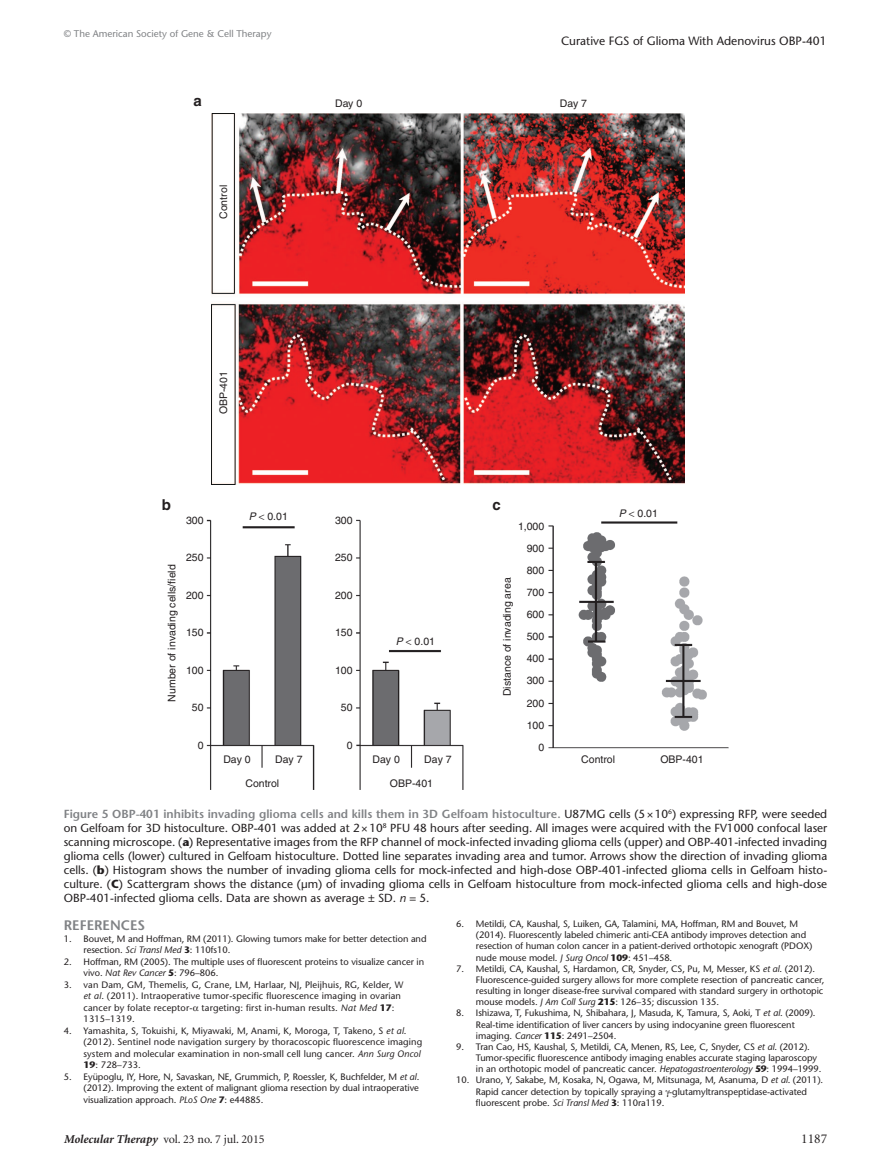
<style>
.page{position:relative;width:891px;height:1175px;background:#fff}
.page>*{position:absolute;margin:0;border:0;box-sizing:border-box;transform-origin:0 0}
.t1{font:700 15px "Helvetica";color:#231f20}
.t2{font:600 13.8px "ITC Stone Sans";color:#808285}
.t3{font:13.5px "Minion";color:#231f20}
.t4{font:12px "Stone Sans";color:#231f20}
.t5{font:12px "Minion";color:#231f20}
.t6{font:11.7px/14.1px "Stone Sans";color:#231f20;text-align:justify}
.t7{font:600 11.7px "ITC Stone Sans";color:#808285}
.t8{font:10.5px/22px "Helvetica";color:#231f20;text-align:right}
.t9{font:9.75px "Stone Sans";color:#808285}
.t10{font:9.3px/11.1px "Stone Sans";letter-spacing:-.005em;color:#231f20}
.t11{font:9.3px/11.6px "Stone Sans";letter-spacing:.015em;color:#231f20}
.s1{font-style:italic}
.s2{font-family:"Stone Sans";font-weight:400;color:#231f20}
.s3{font-weight:700}
.s4{font-weight:700;font-style:italic}
</style>
<div class="page">
<img style="left:211px;top:113px;width:474px;height:371px">
<img style="left:207px;top:519px;width:522px;height:271px">
<svg style="left:406px;top:639px;width:5px;height:6px"></svg>
<p class="t9" style="left:64px;top:28px;width:209px">© The American Society of Gene &amp; Cell Therapy</p>
<p class="t4" style="left:561px;top:34px;width:267px">Curative FGS of Glioma With Adenovirus OBP-401</p>
<h1 class="t1" style="left:193px;top:92px;width:10px">a</h1>
<p class="t8" style="left:560px;top:92px;width:29px">Day 7</p>
<p class="t8" style="left:335px;top:92px;width:29px">Day 0</p>
<p class="t8" style="left:212px;top:219px;width:35px;rotate:-90deg">Control</p>
<p class="t8" style="left:212px;top:414px;width:45px;rotate:-90deg">OBP-401</p>
<h1 class="t1" style="left:162px;top:495px;width:11px">b</h1>
<h1 class="t1" style="left:492px;top:495px;width:10px">c</h1>
<p class="t8" style="left:249px;top:505px;width:41px"><span class="s1">P</span> 0.01</p>
<p class="t8" style="left:619px;top:503px;width:41px"><span class="s1">P</span> 0.01</p>
<p class="t8" style="left:335px;top:509px;width:19px">300</p>
<p class="t8" style="left:186px;top:509px;width:19px">300</p>
<p class="t8" style="left:186px;top:546px;width:19px">250</p>
<p class="t8" style="left:186px;top:584px;width:19px">200</p>
<p class="t8" style="left:518px;top:515px;width:28px">1,000<br>900<br>800<br>700<br>600<br>500<br>400<br>300<br>200<br>100<br>0</p>
<p class="t8" style="left:335px;top:546px;width:19px">250</p>
<p class="t8" style="left:335px;top:584px;width:19px">200</p>
<p class="t8" style="left:335px;top:621px;width:19px">150</p>
<p class="t8" style="left:335px;top:659px;width:19px">100</p>
<p class="t8" style="left:341px;top:696px;width:13px">50</p>
<p class="t8" style="left:347px;top:734px;width:7px">0</p>
<p class="t8" style="left:161px;top:701px;width:139px;rotate:-90deg">Number of invading cells/field</p>
<p class="t8" style="left:496px;top:696px;width:120px;rotate:-90deg">Distance of invading area</p>
<p class="t8" style="left:186px;top:621px;width:19px">150</p>
<p class="t8" style="left:186px;top:659px;width:19px">100</p>
<p class="t8" style="left:192px;top:696px;width:13px">50</p>
<p class="t8" style="left:198px;top:734px;width:7px">0</p>
<p class="t8" style="left:396px;top:630px;width:41px"><span class="s1">P</span> 0.01</p>
<p class="t8" style="left:223px;top:747px;width:29px">Day 0</p>
<p class="t8" style="left:275px;top:747px;width:29px">Day 7</p>
<p class="t8" style="left:245px;top:772px;width:35px">Control</p>
<p class="t8" style="left:373px;top:747px;width:29px">Day 0</p>
<p class="t8" style="left:581px;top:747px;width:35px">Control</p>
<p class="t8" style="left:424px;top:747px;width:29px">Day 7</p>
<p class="t8" style="left:660px;top:747px;width:45px">OBP-401</p>
<p class="t8" style="left:390px;top:772px;width:45px">OBP-401</p>
<p class="t7" style="left:64px;top:806px;width:765px">Figure 5 OBP-401 inhibits invading glioma cells and kills them in 3D Gelfoam histoculture. <span class="s2">U87MG cells (5×10</span><sup>6</sup><span class="s2">) expressing RFP, were seeded</span></p>
<p class="t6" style="left:64px;top:821px;width:765px">on Gelfoam for 3D histoculture. OBP-401 was added at 2×10<sup>8</sup> PFU 48 hours after seeding. All images were acquired with the FV1000 confocal laser scanning microscope. (<span class="s3">a</span>) Representative images from the RFP channel of mock-infected invading glioma cells (upper) and OBP-401-infected invading glioma cells (lower) cultured in Gelfoam histoculture. Dotted line separates invading area and tumor. Arrows show the direction of invading glioma cells. (<span class="s3">b</span>) Histogram shows the number of invading glioma cells for mock-infected and high-dose OBP-401-infected glioma cells in Gelfoam histo&shy;culture. (<span class="s3">C</span>) Scattergram shows the distance (μm) of invading glioma cells in Gelfoam histoculture from mock-infected glioma cells and high-dose OBP-401-infected glioma cells. Data are shown as average ± SD. <span class="s1">n</span> = 5.</p>
<h2 class="t2" style="left:64px;top:917px;width:18px">References</h2>
<p class="t10" style="left:84px;top:933px;width:345px;line-height:11.6px;text-indent:-20px">1. Bouvet, M and Hoffman, RM (2011). Glowing tumors make for better detection and resection. <span class="s1">Sci Transl Med</span> <span class="s3">3</span>: 110fs10.</p>
<p class="t10" style="left:84px;top:956px;width:342px;line-height:11.6px;text-indent:-20px">2. Hoffman, RM (2005). The multiple uses of fluorescent proteins to visualize cancer in vivo. <span class="s1">Nat Rev Cancer</span> <span class="s3">5</span>: 796–806.</p>
<p class="t11" style="left:84px;top:979px;width:321px;text-indent:-20px">3. van Dam, GM, Themelis, G, Crane, LM, Harlaar, NJ, Pleijhuis, RG, Kelder, W <span class="s1">et al</span>. (2011). Intraoperative tumor-specific fluorescence imaging in ovarian cancer by folate receptor- targeting: first in-human results. <span class="s1">Nat Med</span> <span class="s3">17</span>:<br>1315–1319.</p>
<p class="t10" style="left:84px;top:1024px;width:340px;line-height:11.6px;text-indent:-20px">4. Yamashita, S, Tokuishi, K, Miyawaki, M, Anami, K, Moroga, T, Takeno, S <span class="s1">et al</span>. (2012). Sentinel node navigation surgery by thoracoscopic fluorescence imaging system and molecular examination in non-small cell lung cancer. <span class="s1">Ann Surg Oncol </span><span class="s3">19</span>: 728–733.</p>
<p class="t10" style="left:84px;top:1070px;width:337px;line-height:11.6px;text-align:justify;text-indent:-20px">5. Eyüpoglu, IY, Hore, N, Savaskan, NE, Grummich, P, Roessler, K, Buchfelder, M <span class="s1">et al</span>. (2012). Improving the extent of malignant glioma resection by dual intraoperative visualization approach. <span class="s1">PLoS One</span> <span class="s3">7</span>: e44885.</p>
<p class="t10" style="left:476px;top:918px;width:338px;text-indent:-20px">6. Metildi, CA, Kaushal, S, Luiken, GA, Talamini, MA, Hoffman, RM and Bouvet, M (2014). Fluorescently labeled chimeric anti-CEA antibody improves detection and resection of human colon cancer in a patient-derived orthotopic xenograft (PDOX) nude mouse model. <span class="s1">J Surg Oncol</span> <span class="s3">109</span>: 451–458.</p>
<p class="t10" style="left:476px;top:963px;width:350px;text-indent:-20px">7. Metildi, CA, Kaushal, S, Hardamon, CR, Snyder, CS, Pu, M, Messer, KS <span class="s1">et al</span>. (2012).<br>Fluorescence-guided surgery allows for more complete resection of pancreatic cancer, resulting in longer disease-free survival compared with standard surgery in orthotopic mouse models. <span class="s1">J Am Coll Surg</span> <span class="s3">215</span>: 126–35; discussion 135.</p>
<p class="t10" style="left:476px;top:1007px;width:341px;text-indent:-20px">8. Ishizawa, T, Fukushima, N, Shibahara, J, Masuda, K, Tamura, S, Aoki, T <span class="s1">et al</span>. (2009).<br>Real-time identification of liver cancers by using indocyanine green fluorescent imaging. <span class="s1">Cancer</span> <span class="s3">115</span>: 2491–2504.</p>
<p class="t10" style="left:476px;top:1041px;width:347px;text-indent:-20px">9. Tran Cao, HS, Kaushal, S, Metildi, CA, Menen, RS, Lee, C, Snyder, CS <span class="s1">et al</span>. (2012).<br>Tumor-specific fluorescence antibody imaging enables accurate staging laparoscopy in an orthotopic model of pancreatic cancer. <span class="s1">Hepatogastroenterology</span> <span class="s3">59</span>: 1994–1999.</p>
<p class="t10" style="left:476px;top:1074px;width:349px;text-indent:-20px">10. Urano, Y, Sakabe, M, Kosaka, N, Ogawa, M, Mitsunaga, M, Asanuma, D <span class="s1">et al</span>. (2011).<br>Rapid cancer detection by topically spraying a -glutamyltranspeptidase-activated fluorescent probe. <span class="s1">Sci Transl Med</span> <span class="s3">3</span>: 110ra119.</p>
<p class="t5" style="left:64px;top:1133px;width:202px"><span class="s4">Molecular Therapy</span> vol. 23 no. 7 jul. 2015</p>
<h3 class="t3" style="left:801px;top:1132px;width:27px">1187</h3>
</div>
